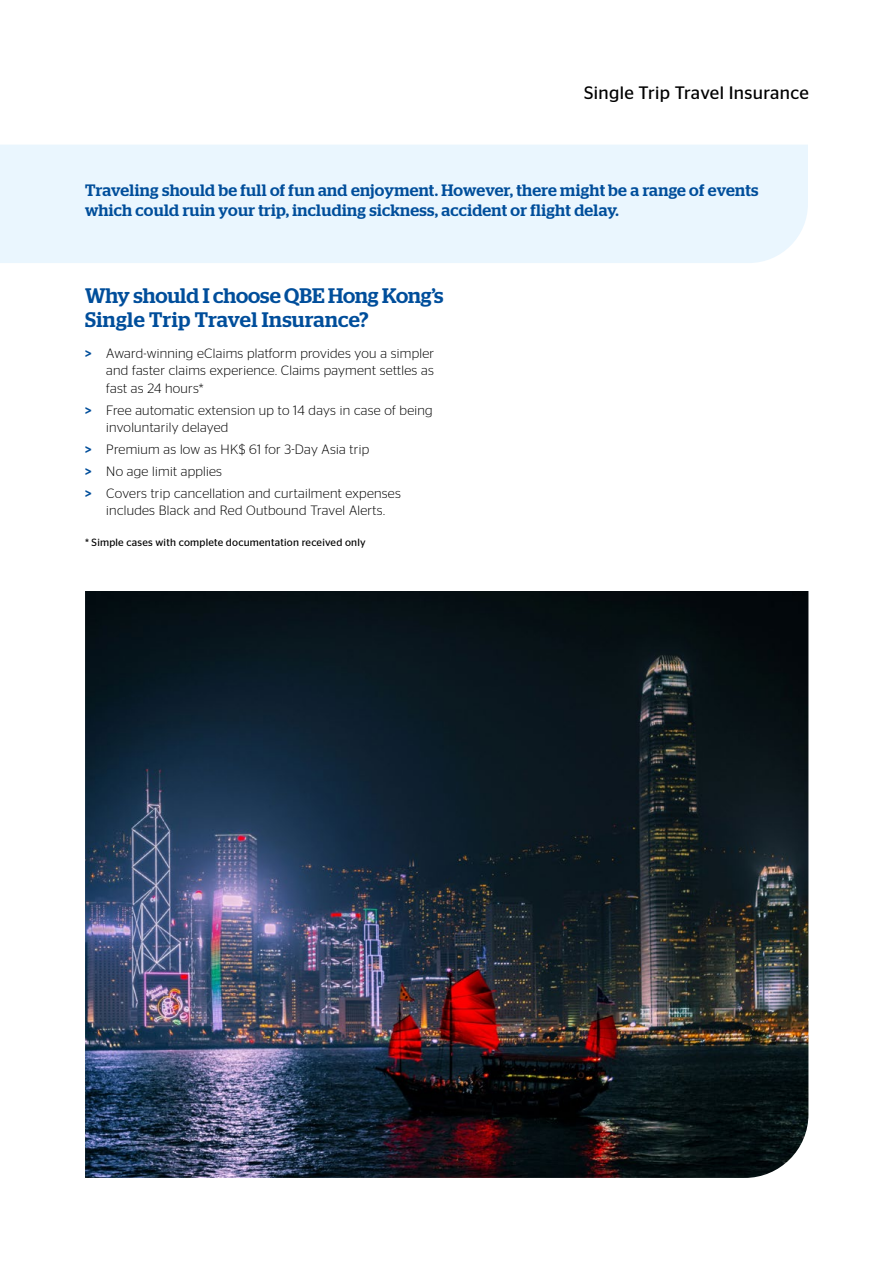
<style>
.page{position:relative;width:893px;height:1263px;background:#fff}
.page>*{position:absolute;margin:0;border:0;box-sizing:border-box;transform-origin:0 0}
.Body_Copy_9_11_7{font:500 21px/24px "Stag";color:#004e9b}
.t1{font:18px "Stag Sans";letter-spacing:.02em;color:#000}
.Intro_text_11_13{font:500 16.5px/19.5px "Stag";letter-spacing:.02em;color:#004e9b}
.t2{font:300 13.5px/17.5px "Stag Sans";letter-spacing:.02em;color:#000;text-align:justify}
.Small_print_-_7_9{font:10.5px "Stag Sans";letter-spacing:.02em;color:#000}
.s1{font-weight:500;color:#004e9b}
</style>
<div class="page">
<div style="left:0;top:145px;width:808px;height:118px;background:#eaf6fe"></div>
<img style="left:85px;top:591px;width:723px;height:587px">
<h2 class="t1" style="left:584px;top:83px;width:226px">Single Trip Travel Insurance</h2>
<p class="Intro_text_11_13" style="left:85px;top:180px;width:675px">Traveling should be full of fun and enjoyment. However, there might be a range of events which could ruin your trip, including sickness, accident or flight delay.</p>
<p class="Body_Copy_9_11_7" style="left:85px;top:284px;width:360px">Why should I choose QBE Hong Kong’s<br>Single Trip Travel Insurance?</p>
<p class="t2" style="left:106px;top:344px;width:329px;text-indent:-21px"><span class="s1">&gt;</span> Award-winning eClaims platform provides you a simpler and faster claims experience. Claims payment settles as fast as 24 hours*</p>
<p class="t2" style="left:106px;top:401px;width:328px;text-indent:-21px"><span class="s1">&gt;</span> Free automatic extension up to 14 days in case of being involuntarily delayed</p>
<p class="t2" style="left:85px;top:440px;width:286px"><span class="s1">&gt;</span> Premium as low as HK$ 61 for 3-Day Asia trip</p>
<p class="t2" style="left:85px;top:462px;width:138px"><span class="s1">&gt;</span> No age limit applies</p>
<p class="t2" style="left:85px;top:484px;width:317px;text-align:center"><span class="s1">&gt;</span> Covers trip cancellation and curtailment expenses includes Black and Red Outbound Travel Alerts.</p>
<p class="Small_print_-_7_9" style="left:85px;top:537px;width:282px">* Simple cases with complete documentation received only</p>
</div>
